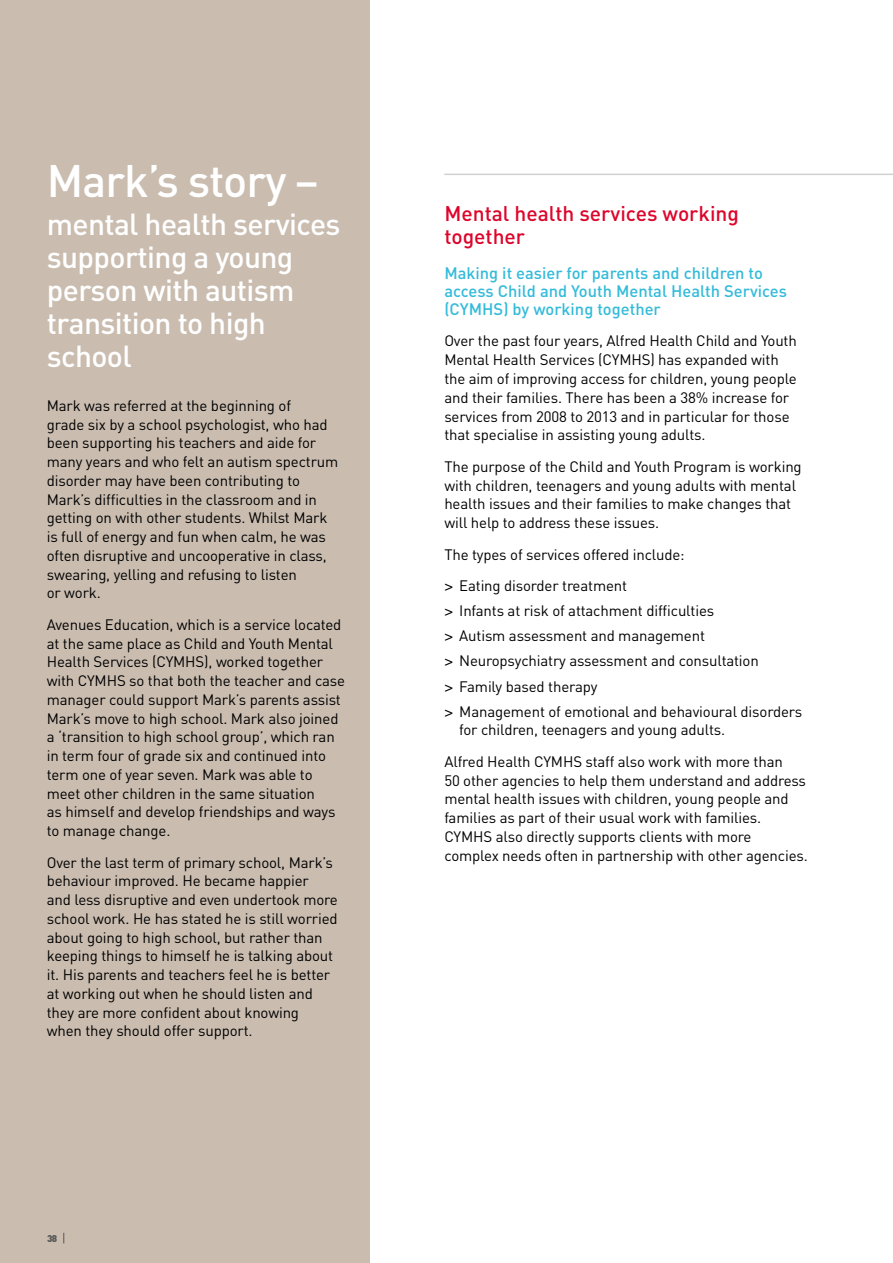
<style>
.page{position:relative;width:893px;height:1263px;background:#fff}
.page>*{position:absolute;margin:0;border:0;box-sizing:border-box;transform-origin:0 0}
.t1{font:500 45px "DIN";letter-spacing:-.02em;color:#fff}
.t2{font:500 30px/33px "DIN";letter-spacing:-.02em;color:#fff}
.t3{font:500 21px/22.5px "DIN";color:#dd052b}
.t4{font:500 16.5px/18px "DIN";color:#34bbda}
.t5{font:15px/18.8px "DIN";letter-spacing:-.01em;color:#000}
.t6{font:900 9.75px "DIN";color:#575756}
.s1{font-family:"Helvetica LT"}
</style>
<div class="page">
<div style="left:0;top:0;width:370px;height:1263px;background:#cabdb0"></div>
<hr style="left:444px;top:174px;width:449px;height:1px;background:#d0d0d0">
<h1 class="t1" style="left:47px;top:152px;width:274px">Mark’s story –</h1>
<h2 class="t2" style="left:47px;top:206px;width:295px">mental health services supporting a young person with autism transition to high school</h2>
<p class="t5" style="left:47px;top:396px;width:293px">Mark was referred at the beginning of<br>grade six by a school psychologist, who had been supporting his teachers and aide for many years and who felt an autism spectrum disorder may have been contributing to Mark’s difficulties in the classroom and in getting on with other students. Whilst Mark is full of energy and fun when calm, he was often disruptive and uncooperative in class, swearing, yelling and refusing to listen<br>or work.</p>
<p class="t5" style="left:47px;top:615px;width:300px">Avenues Education, which is a service located at the same place as Child and Youth Mental Health Services (CYMHS), worked together with CYMHS so that both the teacher and case manager could support Mark’s parents assist Mark’s move to high school. Mark also joined a ‘transition to high school group’, which ran in term four of grade six and continued into term one of year seven. Mark was able to meet other children in the same situation<br>as himself and develop friendships and ways to manage change.</p>
<p class="t5" style="left:47px;top:853px;width:293px">Over the last term of primary school, Mark’s behaviour improved. He became happier<br>and less disruptive and even undertook more school work. He has stated he is still worried about going to high school, but rather than keeping things to himself he is talking about it. His parents and teachers feel he is better at working out when he should listen and they are more confident about knowing when they should offer support.</p>
<p class="t6" style="left:47px;top:1232px;width:12px">38</p>
<h3 class="t3" style="left:444px;top:202px;width:296px">Mental health services working together</h3>
<p class="t4" style="left:444px;top:263px;width:344px">Making it easier for parents and children to access Child and Youth Mental Health Services (CYMHS) by working together</p>
<p class="t5" style="left:444px;top:331px;width:354px">Over the past four years, Alfred Health Child and Youth Mental Health Services (CYMHS) has expanded with the aim of improving access for children, young people and their families. There has been a 38% increase for services from 2008 to 2013 and in particular for those that specialise in assisting young adults.</p>
<p class="t5" style="left:444px;top:457px;width:359px">The purpose of the Child and Youth Program is working with children, teenagers and young adults with mental health issues and their families to make changes that will help to address these issues.</p>
<p class="t5" style="left:444px;top:538px;width:242px;line-height:31.5px">The types of services offered include: <span class="s1">&gt;</span> Eating disorder treatment</p>
<p class="t5" style="left:444px;top:598px;width:359px;line-height:25.2px"><span class="s1">&gt;</span> Infants at risk of attachment difficulties<br><span class="s1">&gt;</span> Autism assessment and management<br><span class="s1">&gt;</span> Neuropsychiatry assessment and consultation<br><span class="s1">&gt;</span> Family based therapy<br><span class="s1">&gt;</span> Management of emotional and behavioural disorders</p>
<p class="t5" style="left:444px;top:714px;width:340px;line-height:31.5px;text-indent:15px">for children, teenagers and young adults.<br>Alfred Health CYMHS staff also work with more than</p>
<p class="t5" style="left:444px;top:771px;width:365px">50 other agencies to help them understand and address mental health issues with children, young people and families as part of their usual work with families.<br>CYMHS also directly supports clients with more complex needs often in partnership with other agencies.</p>
</div>
